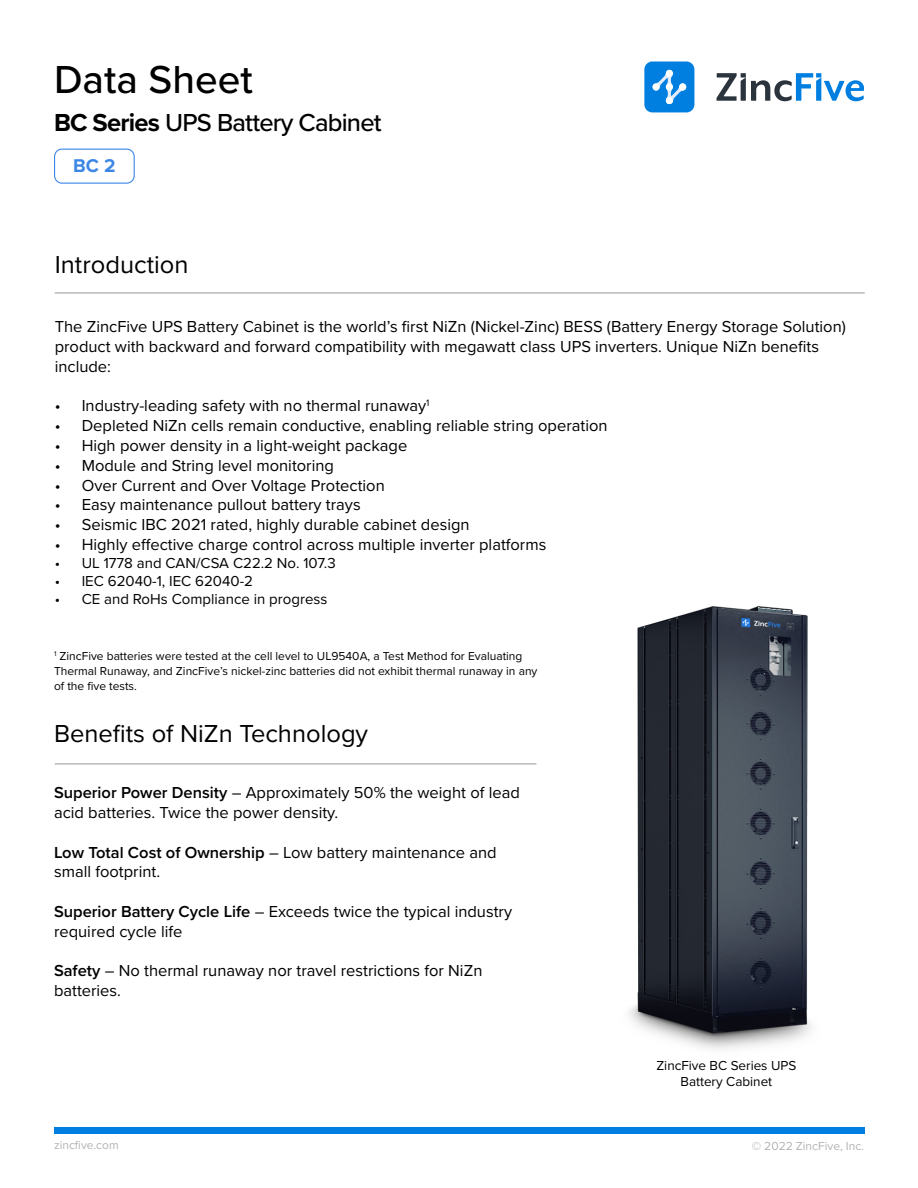
<style>
.page{position:relative;width:918px;height:1188px;background:#fff}
.page>*{position:absolute;margin:0;border:0;box-sizing:border-box;transform-origin:0 0}
.t1{font:500 40.5px "Proxima Nova";color:#000}
.t2{font:25.5px "Proxima Nova";color:#000}
.t3{font:500 25.5px "Proxima Nova";letter-spacing:-.03em;color:#000}
.Figure{font:700 19.2px "Proxima Nova";color:#3c87e6}
.t4{font:16.5px/19.8px "Proxima Nova";color:#000}
.t5{font:15px "Proxima Nova";color:#000}
.t6{font:13.5px "Proxima Nova";color:#000}
.t7{font:12px/15px "Proxima Nova";color:#000}
.t8{font:12px "Proxima Nova";color:#b3b3b3}
.s1{font-weight:700}
.s2{font-weight:600}
</style>
<div class="page">
<div style="left:54px;top:1128px;width:810px;height:6px;background:#007fe1"></div>
<hr style="left:55px;top:764px;width:481px;height:1px;background:#939598">
<hr style="left:55px;top:293px;width:810px;height:1px;background:#939598">
<svg style="left:717px;top:73px;width:147px;height:28px"></svg>
<div style="left:644px;top:62px;width:50px;height:50px;background:#007fe1;border-radius:8px"></div>
<svg style="left:652px;top:70px;width:35px;height:34px"></svg>
<div style="left:679px;top:83px;width:7px;height:8px;background:#fff;border-radius:50%"></div>
<div style="left:666px;top:83px;width:7px;height:8px;background:#fff;border-radius:50%"></div>
<div style="left:666px;top:70px;width:7px;height:7px;background:#fff;border-radius:50%"></div>
<div style="left:666px;top:97px;width:7px;height:7px;background:#fff;border-radius:50%"></div>
<div style="left:653px;top:83px;width:7px;height:8px;background:#fff;border-radius:50%"></div>
<img style="left:629px;top:606px;width:182px;height:443px">
<div style="left:54px;top:149px;width:81px;height:35px;border:1px solid #3c87e6;border-radius:7px"></div>
<p class="t1" style="left:54px;top:49px;width:200px">Data Sheet</p>
<p class="t3" style="left:54px;top:103px;width:329px"><span class="s1">BC Series</span> UPS Battery Cabinet</p>
<p class="Figure" style="left:73px;top:152px;width:44px">BC 2</p>
<p class="t2" style="left:55px;top:245px;width:135px">Introduction</p>
<p class="t4" style="left:55px;top:316px;width:793px">The ZincFive UPS Battery Cabinet is the world’s first NiZn (Nickel-Zinc) BESS (Battery Energy Storage Solution) product with backward and forward compatibility with megawatt class UPS inverters. Unique NiZn benefits include:</p>
<p class="t4" style="left:55px;top:395px;width:376px">• Industry-leading safety with no thermal runaway<sup>1</sup></p>
<p class="t4" style="left:55px;top:415px;width:554px">• Depleted NiZn cells remain conductive, enabling reliable string operation</p>
<p class="t4" style="left:55px;top:435px;width:354px">• High power density in a light-weight package</p>
<p class="t4" style="left:55px;top:455px;width:281px">• Module and String level monitoring</p>
<p class="t4" style="left:55px;top:474px;width:332px">• Over Current and Over Voltage Protection</p>
<p class="t4" style="left:55px;top:494px;width:307px">• Easy maintenance pullout battery trays</p>
<p class="t4" style="left:55px;top:514px;width:416px">• Seismic IBC 2021 rated, highly durable cabinet design</p>
<p class="t4" style="left:55px;top:534px;width:493px">• Highly effective charge control across multiple inverter platforms</p>
<p class="t5" style="left:55px;top:552px;width:283px">• UL 1778 and CAN/CSA C22.2 No. 107.3</p>
<p class="t5" style="left:55px;top:570px;width:200px">• IEC 62040-1, IEC 62040-2</p>
<p class="t5" style="left:55px;top:588px;width:274px">• CE and RoHs Compliance in progress</p>
<p class="t7" style="left:54px;top:648px;width:485px"><sup>1</sup> ZincFive batteries were tested at the cell level to UL9540A, a Test Method for Evaluating<br>Thermal Runaway, and ZincFive’s nickel-zinc batteries did not exhibit thermal runaway in any of the five tests.</p>
<p class="t2" style="left:54px;top:715px;width:316px">Benefits of NiZn Technology</p>
<p class="t4" style="left:54px;top:782px;width:467px"><span class="s2">Superior Power Density</span> – Approximately 50% the weight of lead acid batteries. Twice the power density.</p>
<p class="t4" style="left:54px;top:841px;width:444px"><span class="s2">Low Total Cost of Ownership</span> – Low battery maintenance and small footprint.</p>
<p class="t4" style="left:54px;top:901px;width:460px"><span class="s2">Superior Battery Cycle Life</span> – Exceeds twice the typical industry required cycle life</p>
<p class="t4" style="left:54px;top:960px;width:430px"><span class="s2">Safety</span> – No thermal runaway nor travel restrictions for NiZn batteries.</p>
<p class="t6" style="left:656px;top:1056px;width:141px">ZincFive BC Series UPS</p>
<p class="t6" style="left:681px;top:1072px;width:93px">Battery Cabinet</p>
<p class="t8" style="left:54px;top:1136px;width:66px">zincfive.com</p>
<p class="t8" style="left:752px;top:1137px;width:114px">© 2022 ZincFive, Inc.</p>
</div>
